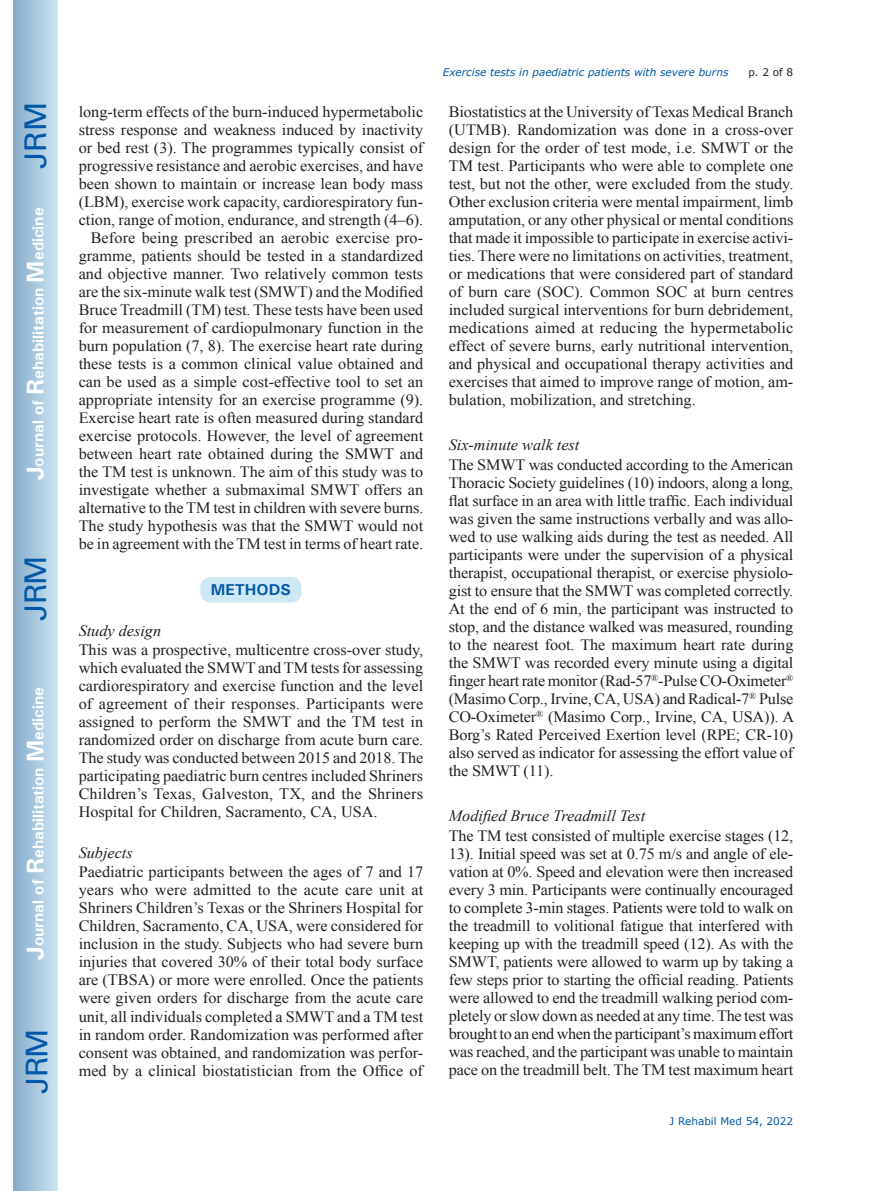
<style>
.page{position:relative;width:872px;height:1191px;background:#fff}
.page>*{position:absolute;margin:0;border:0;box-sizing:border-box;transform-origin:0 0}
.t1{font:30px "Univers";letter-spacing:-.03em;color:#0157a8}
.Text_below_H2{font:15.75px/18px "Times New Roman";color:#231f20;text-align:justify}
.Txi{font:15.75px/18px "Times New Roman";letter-spacing:-.005em;color:#231f20;text-align:justify}
.Drop_cap_text{font:15.75px/18px "Times New Roman";color:#231f20;text-align:justify}
.t2{font:italic 15.75px "Times New Roman";color:#231f20}
.t3{font:700 15.75px "Univers";color:#fff}
.H1{font:700 15.75px "Univers";color:#0157a8}
.t4{font:italic 10.5px "Verdana";color:#0157a8}
.t5{font:10.5px "Verdana";color:#0157a8}
.t6{font:10.5px "Verdana";color:#231f20}
.s1{font-size:24px}
</style>
<div class="page">
<div style="left:14px;top:0;width:43px;height:1191px;background:linear-gradient(to right,#88acca,#cbe5f2)"></div>
<div style="left:200px;top:577px;width:101px;height:25px;background:#cee8f4;border-radius:10px"></div>
<h1 class="t1" style="left:18px;top:169px;width:68px;rotate:-90deg">JRM</h1>
<p class="t3" style="left:28px;top:480px;width:274px;rotate:-90deg"><span class="s1">J</span>ournal of <span class="s1">R</span>ehabilitation <span class="s1">M</span>edicine</p>
<h1 class="t1" style="left:18px;top:620px;width:67px;rotate:-90deg">JRM</h1>
<p class="t3" style="left:28px;top:959px;width:274px;rotate:-90deg"><span class="s1">J</span>ournal of <span class="s1">R</span>ehabilitation <span class="s1">M</span>edicine</p>
<h1 class="t1" style="left:19px;top:1093px;width:67px;rotate:-90deg">JRM</h1>
<p class="Drop_cap_text" style="left:79px;top:103px;width:346px">long-term effects of the burn-induced hypermetabolic stress response and weakness induced by inactivity or bed rest (3). The programmes typically consist of progressive resistance and aerobic exercises, and have been shown to maintain or increase lean body mass (LBM), exercise work capacity, cardiorespiratory fun&shy;ction, range of motion, endurance, and strength (4–6).</p>
<p class="Txi" style="left:79px;top:229px;width:346px;text-indent:12px">Before being prescribed an aerobic exercise pro&shy;gramme, patients should be tested in a standardized and objective manner. Two relatively common tests are the six-minute walk test (SMWT) and the Modified Bruce Treadmill (TM) test. These tests have been used for measurement of cardiopulmonary function in the burn population (7, 8). The exercise heart rate during these tests is a common clinical value obtained and can be used as a simple cost-effective tool to set an appropriate intensity for an exercise programme (9).<br>Exercise heart rate is often measured during standard exercise protocols. However, the level of agreement between heart rate obtained during the SMWT and the TM test is unknown. The aim of this study was to investigate whether a submaximal SMWT offers an alternative to the TM test in children with severe burns.<br>The study hypothesis was that the SMWT would not be in agreement with the TM test in terms of heart rate.</p>
<p class="H1" style="left:211px;top:580px;width:82px">METHODS</p>
<h2 class="t2" style="left:79px;top:620px;width:84px">Study design</h2>
<p class="Text_below_H2" style="left:79px;top:641px;width:346px">This was a prospective, multicentre cross-over study, which evaluated the SMWT and TM tests for assessing cardiorespiratory and exercise function and the level of agreement of their responses. Participants were assigned to perform the SMWT and the TM test in randomized order on discharge from acute burn care.<br>The study was conducted between 2015 and 2018. The participating paediatric burn centres included Shriners Children’s Texas, Galveston, TX, and the Shriners Hospital for Children, Sacramento, CA, USA.</p>
<h2 class="t2" style="left:79px;top:842px;width:56px">Subjects</h2>
<p class="Text_below_H2" style="left:79px;top:863px;width:346px">Paediatric participants between the ages of 7 and 17 years who were admitted to the acute care unit at Shriners Children’s Texas or the Shriners Hospital for Children, Sacramento, CA, USA, were considered for inclusion in the study. Subjects who had severe burn injuries that covered 30% of their total body surface are (TBSA) or more were enrolled. Once the patients were given orders for discharge from the acute care unit, all individuals completed a SMWT and a TM test in random order. Randomization was performed after consent was obtained, and randomization was perfor&shy;med by a clinical biostatistician from the Office of</p>
<p class="t4" style="left:443px;top:65px;width:287px">Exercise tests in paediatric patients with severe burns</p>
<p class="t6" style="left:748px;top:65px;width:46px">p. 2 of 8</p>
<p class="Text_below_H2" style="left:449px;top:103px;width:346px">Biostatistics at the University of Texas Medical Branch (UTMB). Randomization was done in a cross-over design for the order of test mode, i.e. SMWT or the TM test. Participants who were able to complete one test, but not the other, were excluded from the study.<br>Other exclusion criteria were mental impairment, limb amputation, or any other physical or mental conditions that made it impossible to participate in exercise activi&shy;ties. There were no limitations on activities, treatment, or medications that were considered part of standard of burn care (SOC). Common SOC at burn centres included surgical interventions for burn debridement, medications aimed at reducing the hypermetabolic effect of severe burns, early nutritional intervention, and physical and occupational therapy activities and exercises that aimed to improve range of motion, am&shy;bulation, mobilization, and stretching.</p>
<h2 class="t2" style="left:449px;top:434px;width:132px">Six-minute walk test</h2>
<p class="Text_below_H2" style="left:449px;top:455px;width:347px">The SMWT was conducted according to the American Thoracic Society guidelines (10) indoors, along a long, flat surface in an area with little traffic. Each individual was given the same instructions verbally and was allo&shy;wed to use walking aids during the test as needed. All participants were under the supervision of a physical therapist, occupational therapist, or exercise physiolo&shy;gist to ensure that the SMWT was completed correctly.<br>At the end of 6 min, the participant was instructed to stop, and the distance walked was measured, rounding to the nearest foot. The maximum heart rate during the SMWT was recorded every minute using a digital finger heart rate monitor (Rad-57<sup>®</sup>-Pulse CO-Oximeter<sup>® </sup>(Masimo Corp., Irvine, CA, USA) and Radical-7<sup>®</sup> Pulse CO-Oximeter<sup>®</sup> (Masimo Corp., Irvine, CA, USA)). A Borg’s Rated Perceived Exertion level (RPE; CR-10) also served as indicator for assessing the effort value of the SMWT (11).</p>
<h2 class="t2" style="left:449px;top:805px;width:198px">Modified Bruce Treadmill Test</h2>
<p class="Text_below_H2" style="left:449px;top:826px;width:346px">The TM test consisted of multiple exercise stages (12, 13). Initial speed was set at 0.75 m/s and angle of ele&shy;vation at 0%. Speed and elevation were then increased every 3 min. Participants were continually encouraged to complete 3-min stages. Patients were told to walk on the treadmill to volitional fatigue that interfered with keeping up with the treadmill speed (12). As with the SMWT, patients were allowed to warm up by taking a few steps prior to starting the official reading. Patients were allowed to end the treadmill walking period com&shy;pletely or slow down as needed at any time. The test was brought to an end when the participant’s maximum effort was reached, and the participant was unable to maintain pace on the treadmill belt. The TM test maximum heart</p>
<p class="t5" style="left:669px;top:1114px;width:125px">J Rehabil Med 54, 2022</p>
</div>
